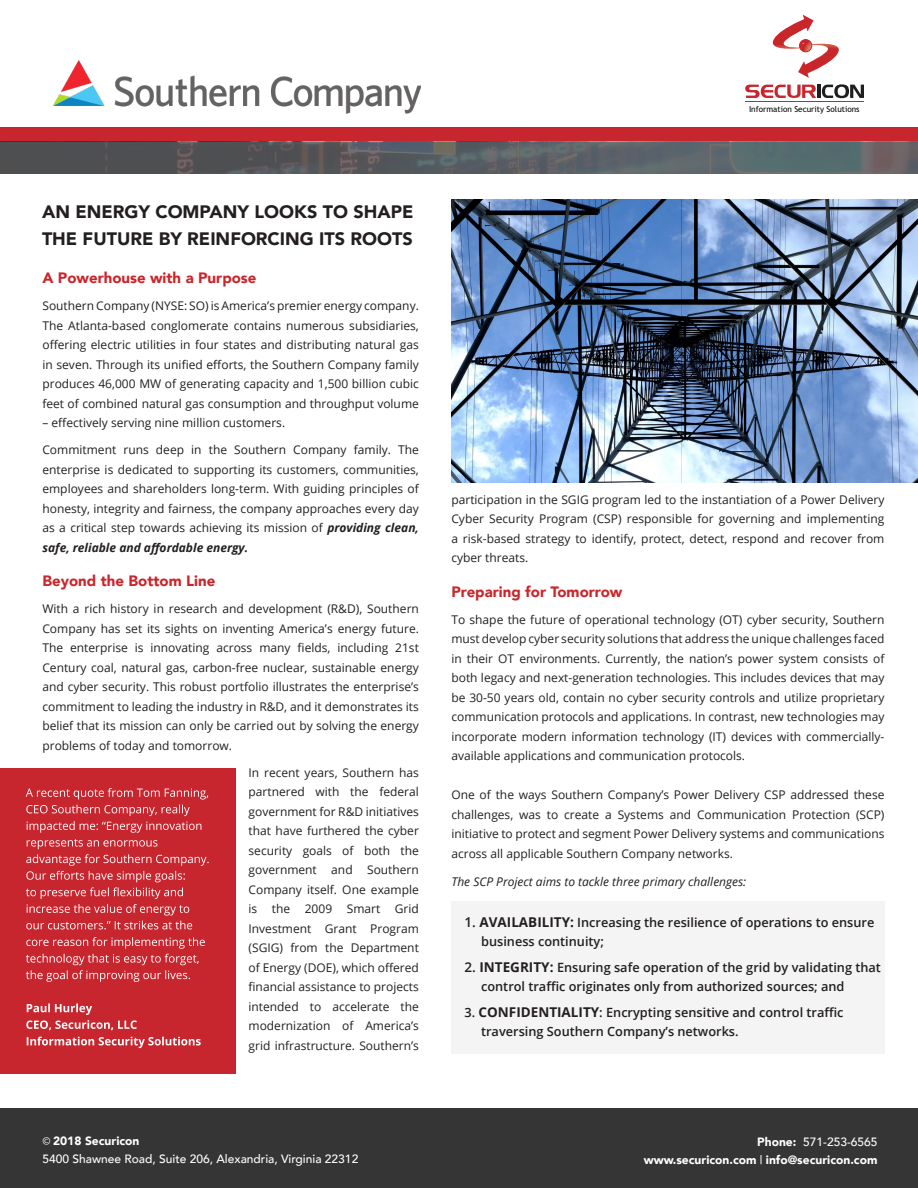
<style>
.page{position:relative;width:918px;height:1188px;background:#fff}
.page>*{position:absolute;margin:0;border:0;box-sizing:border-box;transform-origin:0 0}
.t1{font:900 18px/27px "Avenir";color:#231f20}
.t2{font:900 15px "Avenir";color:#c9262b}
.t3{font:600 12.75px "Open Sans";color:#231f20}
.t4{font:12px/19.5px "Open Sans";color:#231f20;text-align:justify}
.t5{font:500 12px "Avenir";color:#fff}
.t6{font:900 12px "Avenir";color:#fff}
.t7{font:italic 12px "Open Sans";color:#231f20}
.t8{font:8.25px "Trebuchet MS";color:#050504}
.s1{font-weight:700;font-style:italic}
.s2{font-size:13.5px}
.s3{font-weight:700;font-size:13.5px}
.s4{font-family:"Myriad Pro";font-weight:400}
.s5{font-weight:900}
.s6{font-weight:500}
</style>
<div class="page">
<img style="left:451px;top:200px;width:467px;height:283px">
<img style="left:53px;top:60px;width:367px;height:53px">
<div style="left:0;top:127px;width:918px;height:15px;background:#c7262f"></div>
<div style="left:451px;top:901px;width:434px;height:153px;background:#f4f4f5"></div>
<div style="left:0;top:768px;width:235px;height:306px;background:#c7262f"></div>
<svg style="left:773px;top:15px;width:66px;height:63px"></svg>
<svg style="left:745px;top:84px;width:119px;height:14px"></svg>
<hr style="left:746px;top:102px;width:118px;height:1px;background:#ca252c">
<svg style="left:0;top:142px;width:918px;height:32px"></svg>
<div style="left:0;top:1108px;width:918px;height:80px;background:#353535"></div>
<svg style="left:27px;top:1037px;width:174px;height:11px"></svg>
<svg style="left:26px;top:1004px;width:111px;height:26px"></svg>
<svg style="left:26px;top:937px;width:179px;height:45px"></svg>
<svg style="left:26px;top:839px;width:183px;height:91px"></svg>
<svg style="left:26px;top:788px;width:182px;height:45px"></svg>
<p class="t8" style="left:749px;top:104px;width:112px">Information Security Solutions</p>
<p class="t1" style="left:42px;top:198px;width:373px">AN ENERGY COMPANY LOOKS TO SHAPE<br>THE FUTURE BY REINFORCING ITS ROOTS</p>
<p class="t2" style="left:42px;top:265px;width:216px">A Powerhouse with a Purpose</p>
<p class="t4" style="left:42px;top:296px;width:378px">Southern Company (NYSE: SO) is America’s premier energy company.<br>The Atlanta-based conglomerate contains numerous subsidiaries, offering electric utilities in four states and distributing natural gas in seven. Through its unified efforts, the Southern Company family produces 46,000 MW of generating capacity and 1,500 billion cubic feet of combined natural gas consumption and throughput volume</p>
<p class="t4" style="left:42px;top:413px;width:244px">– effectively serving nine million customers.</p>
<p class="t4" style="left:42px;top:440px;width:378px">Commitment runs deep in the Southern Company family. The enterprise is dedicated to supporting its customers, communities, employees and shareholders long-term. With guiding principles of honesty, integrity and fairness, the company approaches every day as a critical step towards achieving its mission of <span class="s1">providing clean, safe, reliable and affordable energy.</span></p>
<p class="t2" style="left:42px;top:568px;width:174px">Beyond the Bottom Line</p>
<p class="t4" style="left:42px;top:599px;width:378px">With a rich history in research and development (R&amp;D), Southern Company has set its sights on inventing America’s energy future.<br>The enterprise is innovating across many fields, including 21st Century coal, natural gas, carbon-free nuclear, sustainable energy and cyber security. This robust portfolio illustrates the enterprise’s commitment to leading the industry in R&amp;D, and it demonstrates its belief that its mission can only be carried out by solving the energy problems of today and tomorrow.</p>
<p class="t4" style="left:249px;top:762px;width:172px">In recent years, Southern has partnered with the federal government for R&amp;D initiatives that have furthered the cyber security goals of both the government and Southern Company itself. One example is the 2009 Smart Grid Investment Grant Program (SGIG) from the Department of Energy (DOE), which offered financial assistance to projects intended to accelerate the modernization of America’s grid infrastructure. Southern’s</p>
<p class="t4" style="left:451px;top:489px;width:435px">participation in the SGIG program led to the instantiation of a Power Delivery Cyber Security Program (CSP) responsible for governing and implementing a risk-based strategy to identify, protect, detect, respond and recover from cyber threats.</p>
<p class="t2" style="left:451px;top:579px;width:173px">Preparing for Tomorrow</p>
<p class="t4" style="left:451px;top:609px;width:435px">To shape the future of operational technology (OT) cyber security, Southern must develop cyber security solutions that address the unique challenges faced in their OT environments. Currently, the nation’s power system consists of both legacy and next-generation technologies. This includes devices that may be 30-50 years old, contain no cyber security controls and utilize proprietary communication protocols and applications. In contrast, new technologies may incorporate modern information technology (IT) devices with commercially&shy;available applications and communication protocols.</p>
<p class="t4" style="left:451px;top:785px;width:435px">One of the ways Southern Company’s Power Delivery CSP addressed these challenges, was to create a Systems and Communication Protection (SCP) initiative to protect and segment Power Delivery systems and communications across all applicable Southern Company networks.</p>
<p class="t7" style="left:451px;top:874px;width:296px">The SCP Project aims to tackle three primary challenges:</p>
<p class="t3" style="left:465px;top:913px;width:411px"><span class="s2">1.</span> <span class="s3">AVAILABILITY:</span> Increasing the resilience of operations to ensure</p>
<p class="t3" style="left:481px;top:933px;width:124px">business continuity;</p>
<p class="t3" style="left:465px;top:958px;width:418px"><span class="s2">2.</span> <span class="s3">INTEGRITY:</span> Ensuring safe operation of the grid by validating that</p>
<p class="t3" style="left:481px;top:978px;width:365px">control traffic originates only from authorized sources; and</p>
<p class="t3" style="left:465px;top:1003px;width:381px">3. <span class="s3">CONFIDENTIALITY</span>: Encrypting sensitive and control traffic</p>
<p class="t3" style="left:481px;top:1023px;width:259px">traversing Southern Company’s networks.</p>
<p class="t6" style="left:42px;top:1130px;width:99px"><span class="s4">©</span> 2018 Securicon</p>
<p class="t5" style="left:42px;top:1148px;width:317px">5400 Shawnee Road, Suite 206, Alexandria, Virginia 22312</p>
<p class="t5" style="left:757px;top:1131px;width:122px"><span class="s5">Phone:</span> 571-253-6565</p>
<p class="t6" style="left:644px;top:1150px;width:235px">www.securicon.com <span class="s6">|</span> info@securicon.com</p>
</div>
